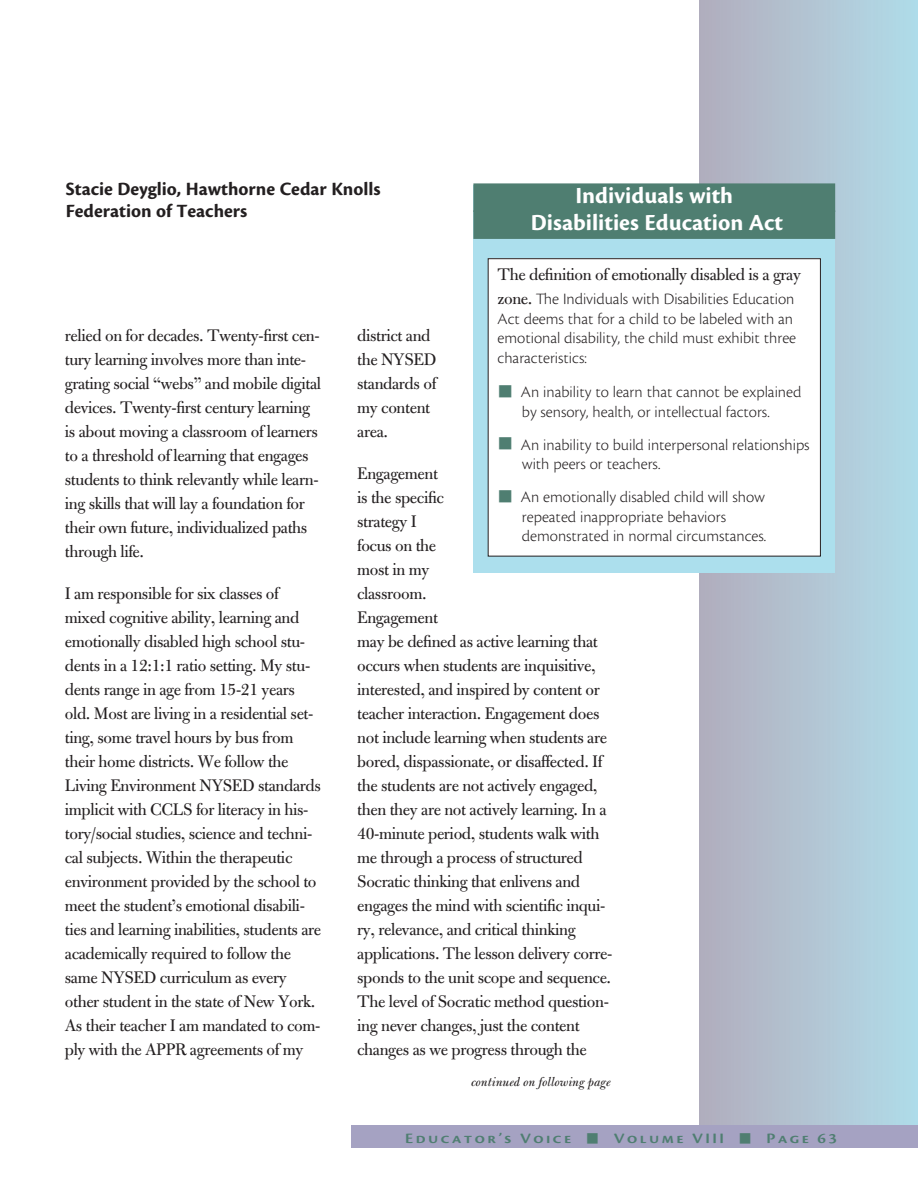
<style>
.page{position:relative;width:918px;height:1188px;background:#fff}
.page>*{position:absolute;margin:0;border:0;box-sizing:border-box;transform-origin:0 0}
.t1{font:700 24px/27px "Cronos Pro";color:#fff;text-align:center}
.t2{font:700 19.5px/22.5px "Cronos Pro";color:#231f20}
.t3{font:18px/24px "Bulmer MT Std";letter-spacing:-.02em;color:#231f20}
.t4{font:300 16.5px/19.5px "Cronos Pro";color:#231f20}
.t5{font:15px "Cronos Pro Semibold Disp";letter-spacing:.14em;color:#4f7e71;scale:1.2 1}
.t6{font:italic 13.5px "Bulmer MT Std";color:#231f20}
.s1{font-family:"Bulmer MT Std";font-weight:400;font-size:18px}
.s2{color:#4f7e71}
</style>
<div class="page">
<div style="left:699px;top:0;width:219px;height:1125px;background:linear-gradient(to right,#b2adbd,#b1dce9)"></div>
<div style="left:352px;top:1125px;width:566px;height:23px;background:#a5a2c2"></div>
<div style="left:473px;top:185px;width:362px;height:387px;background:#acdfed"></div>
<div style="left:473px;top:183px;width:362px;height:29px;background:#4f7e71"></div>
<div style="left:473px;top:210px;width:362px;height:29px;background:#4f7e71"></div>
<div style="left:488px;top:259px;width:332px;height:297px;background:#fff"></div>
<div style="left:488px;top:258px;width:333px;height:298px;border:1px solid #231f20"></div>
<p class="t2" style="left:66px;top:178px;width:317px">Stacie Deyglio, Hawthorne Cedar Knolls<br>Federation of Teachers</p>
<h1 class="t1" style="left:531px;top:182px;width:254px">Individuals with<br>Disabilities Education Act</h1>
<p class="t3" style="left:498px;top:263px;width:305px">The definition of emotionally disabled is a gray</p>
<p class="t4" style="left:498px;top:289px;width:300px"><span class="s1">zone.</span> The Individuals with Disabilities Education Act deems that for a child to be labeled with an emotional disability, the child must exhibit three characteristics:</p>
<p class="t4" style="left:498px;top:382px;width:305px;text-align:center"><span class="s2">■</span> An inability to learn that cannot be explained by sensory, health, or intellectual factors.</p>
<p class="t4" style="left:522px;top:435px;width:289px;text-indent:-24px"><span class="s2">■</span> An inability to build interpersonal relationships with peers or teachers.</p>
<p class="t4" style="left:522px;top:487px;width:246px;text-indent:-24px"><span class="s2">■</span> An emotionally disabled child will show repeated inappropriate behaviors demonstrated in normal circumstances.</p>
<p class="t3" style="left:357px;top:324px;width:82px">district and the NYSED standards of my content area.</p>
<p class="t3" style="left:357px;top:462px;width:257px">Engagement<br>is the specific<br>strategy I<br>focus on the<br>most in my<br>classroom.<br>Engagement<br>may be defined as active learning that occurs when students are inquisitive, interested, and inspired by content or teacher interaction. Engagement does not include learning when students are bored, dispassionate, or disaffected. If the students are not actively engaged, then they are not actively learning. In a<br>40-minute period, students walk with me through a process of structured<br>Socratic thinking that enlivens and engages the mind with scientific inqui&shy;ry, relevance, and critical thinking applications. The lesson delivery corre&shy;sponds to the unit scope and sequence.<br>The level of Socratic method question&shy;ing never changes, just the content changes as we progress through the</p>
<p class="t3" style="left:65px;top:324px;width:258px">relied on for decades. Twenty-first cen&shy;tury learning involves more than inte&shy;grating social “webs” and mobile digital devices. Twenty-first century learning is about moving a classroom of learners to a threshold of learning that engages students to think relevantly while learn&shy;ing skills that will lay a foundation for their own future, individualized paths through life.</p>
<p class="t3" style="left:65px;top:582px;width:258px">I am responsible for six classes of mixed cognitive ability, learning and emotionally disabled high school stu&shy;dents in a 12:1:1 ratio setting. My stu&shy;dents range in age from 15-21 years old. Most are living in a residential set&shy;ting, some travel hours by bus from their home districts. We follow the Living Environment NYSED standards implicit with CCLS for literacy in his&shy;tory/social studies, science and techni&shy;cal subjects. Within the therapeutic environment provided by the school to meet the student’s emotional disabili&shy;ties and learning inabilities, students are academically required to follow the same NYSED curriculum as every other student in the state of New York.<br>As their teacher I am mandated to com&shy;ply with the APPR agreements of my</p>
<p class="t6" style="left:471px;top:1074px;width:141px">continued on following page</p>
<p class="t5" style="left:405px;top:1130px;width:361px">Educator’s Voice ■ Volume VIII ■ Page 63</p>
</div>
